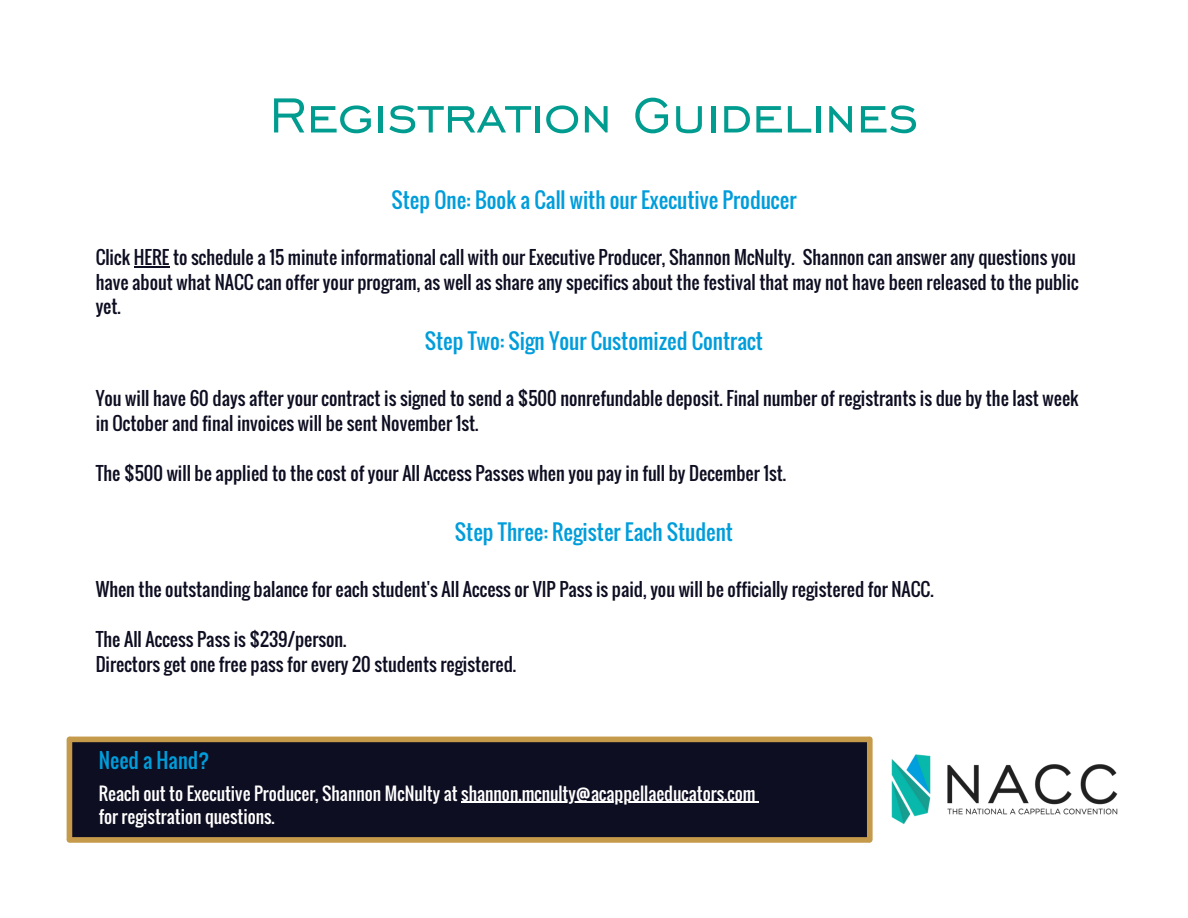
<style>
.page{position:relative;width:1188px;height:918px;background:#fff}
.page>*{position:absolute;margin:0;border:0;box-sizing:border-box;transform-origin:0 0}
.t1{font:64.5px "Chisel Normal";color:#009c8f}
.t2{font:21px "Oswald";color:#009ddb}
.t3{font:20.25px "Oswald";color:#009ddb}
.t4{font:18px/24.8px "Oswald";color:#0e0e22}
.t5{font:17.4px/23.7px "Oswald";color:#fff}
</style>
<div class="page">
<hr style="left:134px;top:266px;width:35px;height:1px;background:#0e0e22">
<img style="left:891px;top:754px;width:227px;height:70px">
<div style="left:72px;top:742px;width:798px;height:97px;background:#0e0e22"></div>
<hr style="left:461px;top:802px;width:295px;height:1px;background:#fff">
<div style="left:70px;top:737px;width:799px;height:5px;background:#c59a4a"></div>
<div style="left:70px;top:837px;width:799px;height:6px;background:#c59a4a"></div>
<div style="left:867px;top:739px;width:6px;height:101px;background:#c59a4a"></div>
<div style="left:67px;top:739px;width:5px;height:101px;background:#c59a4a"></div>
<h1 class="t1" style="left:269px;top:75px;width:651px">Registration Guidelines</h1>
<p class="t2" style="left:392px;top:184px;width:406px">Step One: Book a Call with our Executive Producer</p>
<p class="t4" style="left:96px;top:244px;width:984px">Click HERE to schedule a 15 minute informational call with our Executive Producer, Shannon McNulty. Shannon can answer any questions you have about what NACC can offer your program, as well as share any specifics about the festival that may not have been released to the public yet.</p>
<p class="t2" style="left:425px;top:325px;width:340px">Step Two: Sign Your Customized Contract</p>
<p class="t4" style="left:96px;top:386px;width:985px">You will have 60 days after your contract is signed to send a $500 nonrefundable deposit. Final number of registrants is due by the last week in October and final invoices will be sent November 1st.</p>
<p class="t4" style="left:96px;top:460px;width:692px">The $500 will be applied to the cost of your All Access Passes when you pay in full by December 1st.</p>
<p class="t2" style="left:455px;top:516px;width:280px">Step Three: Register Each Student</p>
<p class="t4" style="left:96px;top:577px;width:840px">When the outstanding balance for each student's All Access or VIP Pass is paid, you will be officially registered for NACC.</p>
<p class="t4" style="left:96px;top:626px;width:422px">The All Access Pass is $239/person.<br>Directors get one free pass for every 20 students registered.</p>
<p class="t3" style="left:99px;top:745px;width:112px">Need a Hand?</p>
<p class="t5" style="left:99px;top:781px;width:658px">Reach out to Executive Producer, Shannon McNulty at shannon.mcnulty@acappellaeducators.com for registration questions.</p>
</div>
